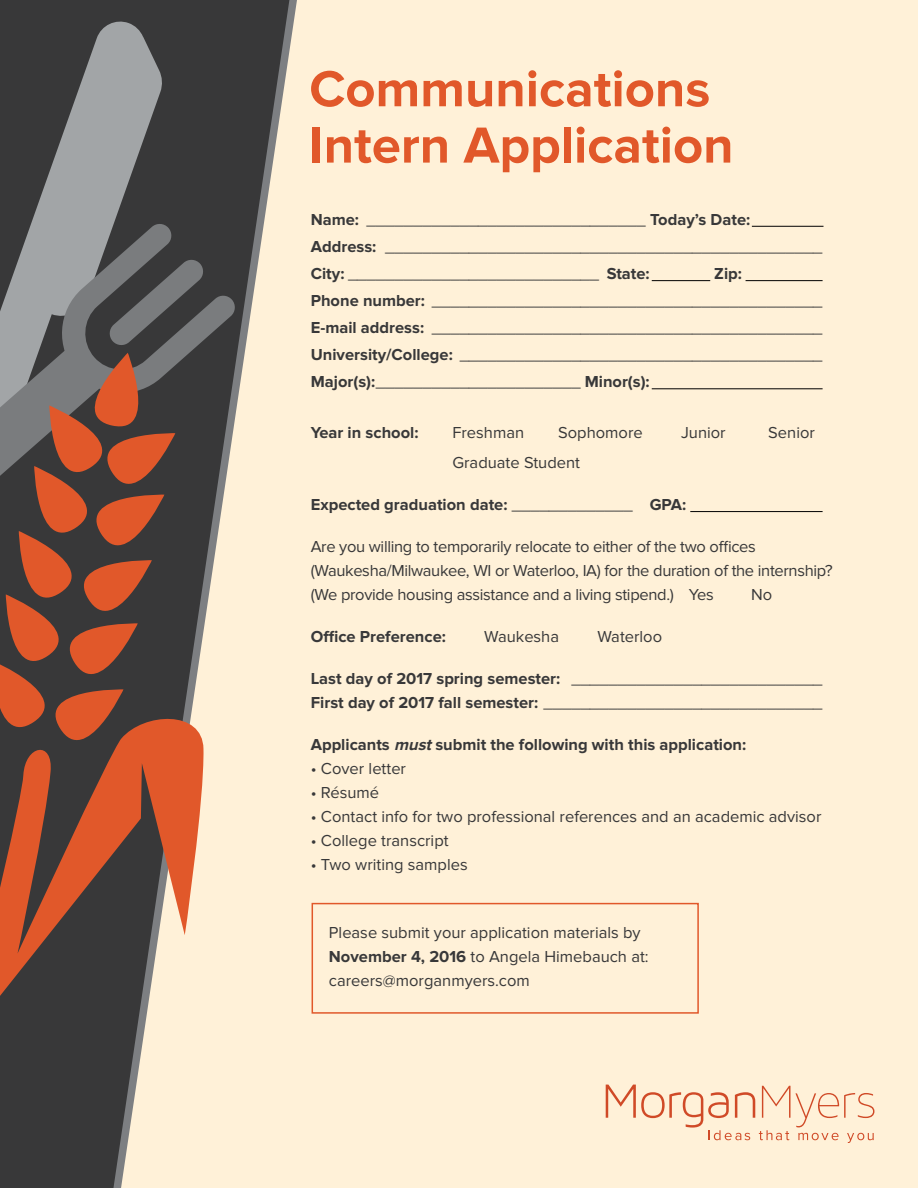
<style>
.page{position:relative;width:918px;height:1188px;background:#fff1d8}
.page>*{position:absolute;margin:0;border:0;box-sizing:border-box;transform-origin:0 0}
.t1{font:700 52.5px/56.4px "Proxima Nova";color:#e1582a}
.t2{font:16.5px/27px "Proxima Nova";color:#383839}
.t3{font:16.5px/24px "Proxima Nova";letter-spacing:-.02em;color:#383839}
.t4{font:700 16.5px "Proxima Nova";color:#383839}
.s1{font-weight:700}
.s2{font-weight:400}
.s3{font-style:italic}
</style>
<div class="page">
<div style="left:0;top:0;width:107px;height:1188px;background:#383839"></div>
<svg style="left:606px;top:1085px;width:268px;height:58px"></svg>
<svg style="left:107px;top:0;width:190px;height:1188px"></svg>
<svg style="left:0;top:18px;width:163px;height:205px;background:#67696a"></svg>
<svg style="left:0;top:223px;width:236px;height:356px;background:#6c6d6d"></svg>
<svg style="left:0;top:353px;width:204px;height:661px;background:#815241"></svg>
<hr style="left:752px;top:226px;width:72px;height:1px;background:#000">
<hr style="left:652px;top:280px;width:58px;height:1px;background:#000">
<hr style="left:746px;top:280px;width:77px;height:1px;background:#000">
<hr style="left:652px;top:388px;width:171px;height:1px;background:#000">
<hr style="left:690px;top:511px;width:133px;height:1px;background:#000">
<div style="left:312px;top:903px;width:387px;height:111px;border:2px solid #e1582a"></div>
<h1 class="t1" style="left:309px;top:62px;width:426px">Communications<br>Intern Application</h1>
<p class="t2" style="left:311px;top:207px;width:513px"><span class="s1">Name:</span> ______________________________ <span class="s1">Today’s Date:<br>Address:</span> _______________________________________________<br><span class="s1">City:</span> ___________________________ <span class="s1">State:</span></p>
<p class="t2" style="left:311px;top:261px;width:513px;text-indent:404px"><span class="s1">Zip:<br>Phone number:</span> __________________________________________ <span class="s1">E-mail address:</span> __________________________________________ <span class="s1">University/College:</span> _______________________________________ <span class="s1">Major(s):</span>______________________ <span class="s1">Minor(s):</span></p>
<p class="t4" style="left:311px;top:423px;width:109px">Year in school:</p>
<p class="t2" style="left:452px;top:420px;width:73px">Freshman</p>
<p class="t2" style="left:558px;top:420px;width:86px">Sophomore</p>
<p class="t2" style="left:681px;top:420px;width:46px">Junior</p>
<p class="t2" style="left:768px;top:420px;width:48px">Senior</p>
<p class="t2" style="left:452px;top:450px;width:129px">Graduate Student</p>
<p class="t4" style="left:311px;top:495px;width:377px">Expected graduation date: <span class="s2">_____________</span> GPA:</p>
<p class="t3" style="left:311px;top:535px;width:524px">Are you willing to temporarily relocate to either of the two offices (Waukesha/Milwaukee, WI or Waterloo, IA) for the duration of the internship? (We provide housing assistance and a living stipend.) Yes</p>
<p class="t2" style="left:751px;top:582px;width:23px">No</p>
<p class="t4" style="left:311px;top:627px;width:137px">Office Preference:</p>
<p class="t2" style="left:484px;top:624px;width:76px">Waukesha</p>
<p class="t2" style="left:597px;top:624px;width:66px">Waterloo</p>
<p class="t2" style="left:311px;top:667px;width:513px;line-height:24px"><span class="s1">Last day of 2017 spring semester:</span> ___________________________<br><span class="s1">First day of 2017 fall semester:</span> ______________________________</p>
<p class="t4" style="left:311px;top:735px;width:437px">Applicants <span class="s3">must</span>submit the following with this application:</p>
<p class="t2" style="left:311px;top:756px;width:97px">• Cover letter</p>
<p class="t2" style="left:311px;top:780px;width:70px">• Résumé</p>
<p class="t2" style="left:311px;top:804px;width:512px">• Contact info for two professional references and an academic advisor</p>
<p class="t2" style="left:311px;top:828px;width:139px">• College transcript</p>
<p class="t2" style="left:311px;top:852px;width:158px">• Two writing samples</p>
<p class="t2" style="left:329px;top:920px;width:321px;line-height:24px">Please submit your application materials by<br><span class="s1">November 4, 2016</span> to Angela Himebauch at: careers@morganmyers.com</p>
</div>
